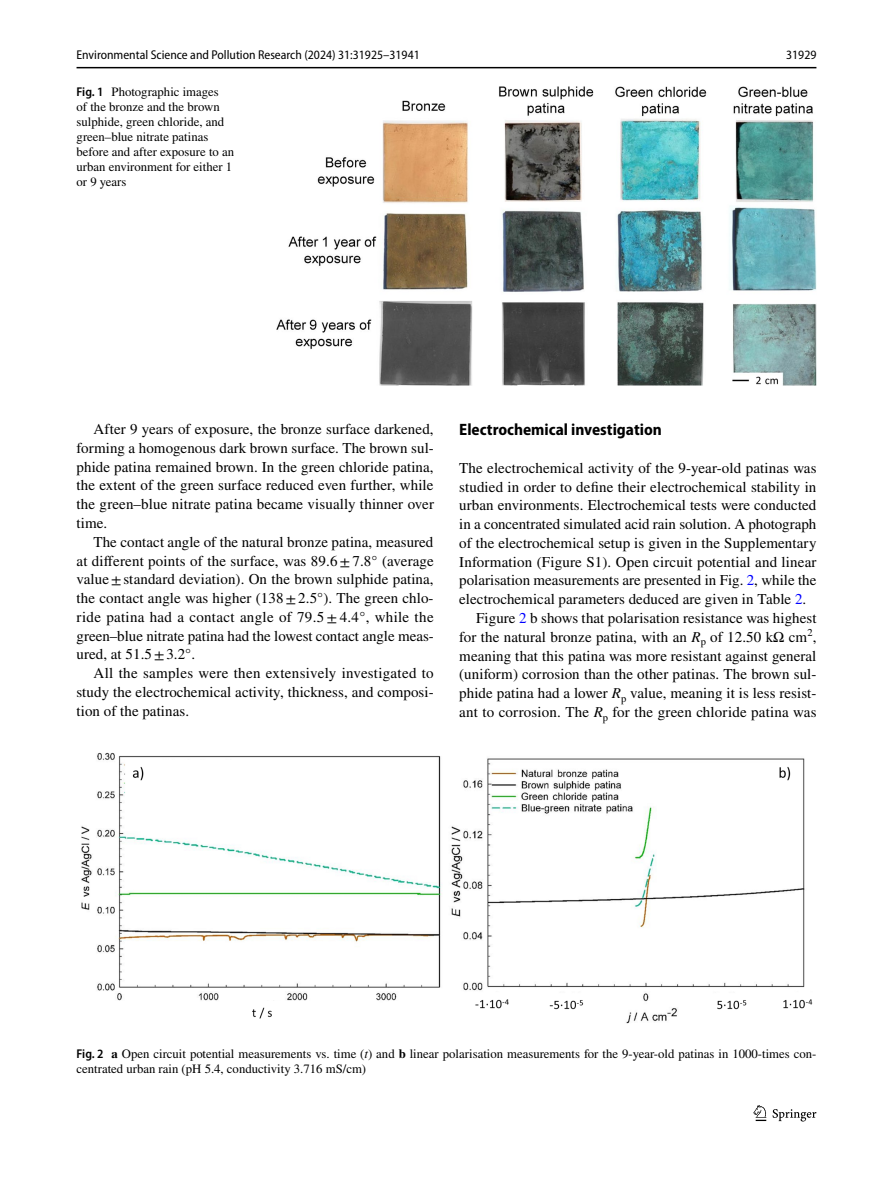
<style>
.page{position:relative;width:893px;height:1187px;background:#fff}
.page>*{position:absolute;margin:0;border:0;box-sizing:border-box;transform-origin:0 0}
.t1{font:700 semi-condensed 16.5px "Myriad Pro";color:#000}
.t2{font:15px/18.8px "STIX";letter-spacing:.005em;color:#000;text-align:justify}
.t3{font:12.75px/15px "STIX";color:#000}
.t4{font:semi-condensed 12.75px "Myriad Pro";color:#000}
.s1{font-family:"Myriad Pro";font-weight:600;font-stretch:semi-condensed}
.s2{color:#00f}
.s3{font-style:italic}
.s4{font-weight:700}
</style>
<div class="page">
<hr style="left:77px;top:67px;width:739px;height:1px;background:#000">
<svg style="left:753px;top:1105px;width:13px;height:15px"></svg>
<svg style="left:773px;top:1109px;width:43px;height:12px"></svg>
<img style="left:276px;top:87px;width:540px;height:298px">
<img style="left:81px;top:752px;width:731px;height:271px">
<p class="t4" style="left:77px;top:48px;width:345px">Environmental Science and Pollution Research (2024) 31:31925–31941</p>
<p class="t4" style="left:786px;top:48px;width:32px">31929</p>
<p class="t3" style="left:77px;top:85px;width:159px"><span class="s1">Fig. 1</span> Photographic images<br>of the bronze and the brown sulphide, green chloride, and green–blue nitrate patinas before and after exposure to an urban environment for either 1 or 9 years</p>
<p class="t2" style="left:77px;top:421px;width:359px;text-indent:17px">After 9 years of exposure, the bronze surface darkened, forming a homogenous dark brown surface. The brown sul&shy;phide patina remained brown. In the green chloride patina, the extent of the green surface reduced even further, while the green–blue nitrate patina became visually thinner over time.</p>
<p class="t2" style="left:77px;top:533px;width:359px;text-indent:17px">The contact angle of the natural bronze patina, measured at different points of the surface, was 89.6±7.8° (average value±standard deviation). On the brown sulphide patina, the contact angle was higher (138±2.5°). The green chlo&shy;ride patina had a contact angle of 79.5 ±4.4°, while the green–blue nitrate patina had the lowest contact angle meas&shy;ured, at 51.5±3.2°.</p>
<p class="t2" style="left:77px;top:664px;width:359px;text-indent:17px">All the samples were then extensively investigated to study the electrochemical activity, thickness, and composi&shy;tion of the patinas.</p>
<p class="t1" style="left:459px;top:420px;width:204px">Electrochemical investigation</p>
<p class="t2" style="left:459px;top:459px;width:359px">The electrochemical activity of the 9-year-old patinas was</p>
<p class="t2" style="left:459px;top:478px;width:359px">studied in order to define their electrochemical stability in</p>
<p class="t2" style="left:459px;top:497px;width:359px">urban environments. Electrochemical tests were conducted</p>
<p class="t2" style="left:459px;top:515px;width:359px">in a concentrated simulated acid rain solution. A photograph</p>
<p class="t2" style="left:459px;top:534px;width:359px">of the electrochemical setup is given in the Supplementary</p>
<p class="t2" style="left:459px;top:553px;width:359px">Information (Figure S1). Open circuit potential and linear</p>
<p class="t2" style="left:459px;top:572px;width:359px">polarisation measurements are presented in Fig. <span class="s2">2</span>, while the</p>
<p class="t2" style="left:459px;top:590px;width:349px">electrochemical parameters deduced are given in Table <span class="s2">2</span>.</p>
<p class="t2" style="left:476px;top:609px;width:342px">Figure <span class="s2">2</span> b shows that polarisation resistance was highest</p>
<p class="t2" style="left:459px;top:628px;width:359px">for the natural bronze patina, with an <span class="s3">R</span><sub>p</sub> of 12.50 kΩ cm<sup>2</sup>,</p>
<p class="t2" style="left:459px;top:647px;width:359px">meaning that this patina was more resistant against general</p>
<p class="t2" style="left:459px;top:665px;width:359px">(uniform) corrosion than the other patinas. The brown sul-</p>
<p class="t2" style="left:459px;top:684px;width:359px">phide patina had a lower <span class="s3">R</span><sub>p</sub> value, meaning it is less resist-</p>
<p class="t2" style="left:459px;top:703px;width:359px">ant to corrosion. The <span class="s3">R</span><sub>p</sub> for the green chloride patina was</p>
<p class="t3" style="left:77px;top:1047px;width:741px"><span class="s1">Fig. 2</span> <span class="s4">a</span> Open circuit potential measurements vs. time (<span class="s3">t</span>) and <span class="s4">b</span> linear polarisation measurements for the 9-year-old patinas in 1000-times con&shy;centrated urban rain (pH 5.4, conductivity 3.716 mS/cm)</p>
</div>
